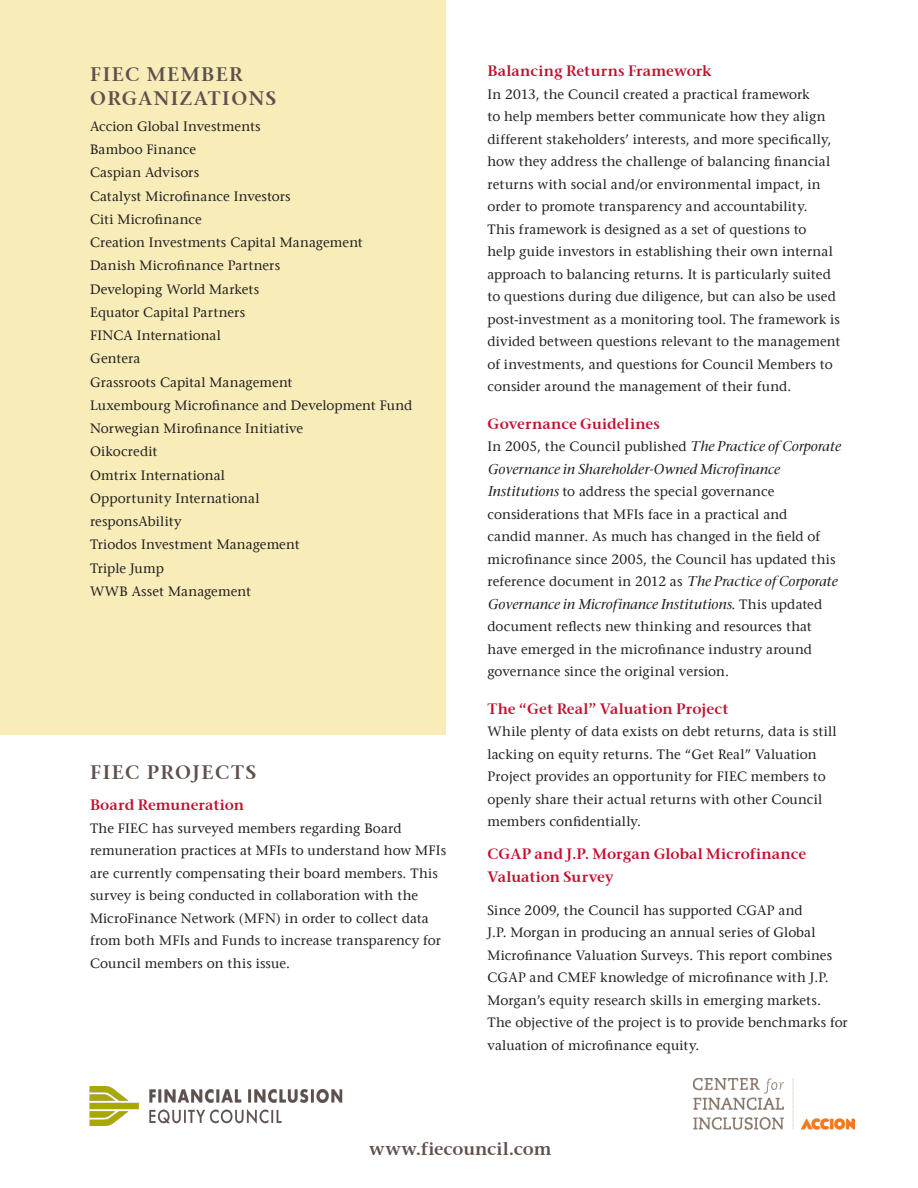
<style>
.page{position:relative;width:918px;height:1188px;background:#fff}
.page>*{position:absolute;margin:0;border:0;box-sizing:border-box;transform-origin:0 0}
.subhead_L1{font:19.5px/24px "Stone Serif Sem ITCTT Semi";letter-spacing:.075em;color:#5e514d}
.bulleted_list{font:18px "Stone Serif Sem ITCTT Semi";color:#5f514d}
.subhead_L2{font:15px "Stone Serif Sem ITCTT Semi";letter-spacing:.005em;color:#c3102f}
.text{font:15px/22.5px "Stone Serif Sem ITCTT Semi";color:#c3102f}
.text-2{font:13.5px/22.5px "Stone Serif LT";letter-spacing:.01em;color:#231f20}
.member_list{font:13.5px "Stone Serif LT";letter-spacing:.005em;color:#231f20}
.s1{font-family:"Stone Serif";font-weight:500;font-style:italic}
</style>
<div class="page">
<div style="left:0;top:0;width:446px;height:734px;background:#f8ecb9"></div>
<img style="left:693px;top:1079px;width:161px;height:50px">
<img style="left:89px;top:1087px;width:254px;height:39px">
<p class="subhead_L1" style="left:90px;top:61px;width:188px">FIEC MEMBER<br>ORGANIZATIONS</p>
<p class="member_list" style="left:90px;top:118px;width:172px">Accion Global Investments</p>
<p class="member_list" style="left:90px;top:141px;width:108px">Bamboo Finance</p>
<p class="member_list" style="left:90px;top:165px;width:111px">Caspian Advisors</p>
<p class="member_list" style="left:90px;top:188px;width:202px">Catalyst Microfinance Investors</p>
<p class="member_list" style="left:90px;top:211px;width:113px">Citi Microfinance</p>
<p class="member_list" style="left:90px;top:234px;width:274px">Creation Investments Capital Management</p>
<p class="member_list" style="left:90px;top:258px;width:192px">Danish Microfinance Partners</p>
<p class="member_list" style="left:90px;top:281px;width:171px">Developing World Markets</p>
<p class="member_list" style="left:90px;top:304px;width:157px">Equator Capital Partners</p>
<p class="member_list" style="left:90px;top:327px;width:133px">FINCA International</p>
<p class="member_list" style="left:90px;top:351px;width:52px">Gentera</p>
<p class="member_list" style="left:90px;top:374px;width:204px">Grassroots Capital Management</p>
<p class="member_list" style="left:90px;top:397px;width:324px">Luxembourg Microfinance and Development Fund</p>
<p class="member_list" style="left:90px;top:420px;width:215px">Norwegian Mirofinance Initiative</p>
<p class="member_list" style="left:90px;top:444px;width:69px">Oikocredit</p>
<p class="member_list" style="left:90px;top:467px;width:137px">Omtrix International</p>
<p class="member_list" style="left:90px;top:490px;width:171px">Opportunity International</p>
<p class="member_list" style="left:90px;top:513px;width:93px">responsAbility</p>
<p class="member_list" style="left:90px;top:537px;width:211px">Triodos Investment Management</p>
<p class="member_list" style="left:90px;top:560px;width:75px">Triple Jump</p>
<p class="member_list" style="left:90px;top:583px;width:163px">WWB Asset Management</p>
<p class="subhead_L1" style="left:90px;top:760px;width:168px">FIEC PROJECTS</p>
<p class="subhead_L2" style="left:90px;top:796px;width:156px">Board Remuneration</p>
<p class="text-2" style="left:90px;top:817px;width:358px">The FIEC has surveyed members regarding Board remuneration practices at MFIs to understand how MFIs are currently compensating their board members. This survey is being conducted in collaboration with the MicroFinance Network (MFN) in order to collect data from both MFIs and Funds to increase transparency for Council members on this issue.</p>
<p class="subhead_L2" style="left:488px;top:62px;width:226px">Balancing Returns Framework</p>
<p class="text-2" style="left:488px;top:83px;width:355px">In 2013, the Council created a practical framework<br>to help members better communicate how they align different stakeholders’ interests, and more specifically, how they address the challenge of balancing financial returns with social and/or environmental impact, in order to promote transparency and accountability.<br>This framework is designed as a set of questions to<br>help guide investors in establishing their own internal approach to balancing returns. It is particularly suited to questions during due diligence, but can also be used post-investment as a monitoring tool. The framework is divided between questions relevant to the management of investments, and questions for Council Members to consider around the management of their fund.</p>
<p class="subhead_L2" style="left:488px;top:414px;width:174px">Governance Guidelines</p>
<p class="text-2" style="left:488px;top:435px;width:354px">In 2005, the Council published <span class="s1">The Practice of Corporate Governance in Shareholder-Owned Microfinance Institutions</span> to address the special governance considerations that MFIs face in a practical and<br>candid manner. As much has changed in the field of microfinance since 2005, the Council has updated this reference document in 2012 as <span class="s1">The Practice of Corporate Governance in Microfinance Institutions</span>. This updated document reflects new thinking and resources that have emerged in the microfinance industry around governance since the original version.</p>
<p class="subhead_L2" style="left:488px;top:699px;width:243px">The “Get Real” Valuation Project</p>
<p class="text-2" style="left:488px;top:720px;width:351px">While plenty of data exists on debt returns, data is still lacking on equity returns. The “Get Real” Valuation Project provides an opportunity for FIEC members to openly share their actual returns with other Council members confidentially.</p>
<p class="text" style="left:488px;top:842px;width:320px">CGAP and J.P. Morgan Global Microfinance<br>Valuation Survey</p>
<p class="text-2" style="left:488px;top:899px;width:362px">Since 2009, the Council has supported CGAP and<br>J.P. Morgan in producing an annual series of Global Microfinance Valuation Surveys. This report combines CGAP and CMEF knowledge of microfinance with J.P.<br>Morgan’s equity research skills in emerging markets.<br>The objective of the project is to provide benchmarks for valuation of microfinance equity.</p>
<p class="bulleted_list" style="left:369px;top:1138px;width:184px">www.fiecouncil.com</p>
</div>
